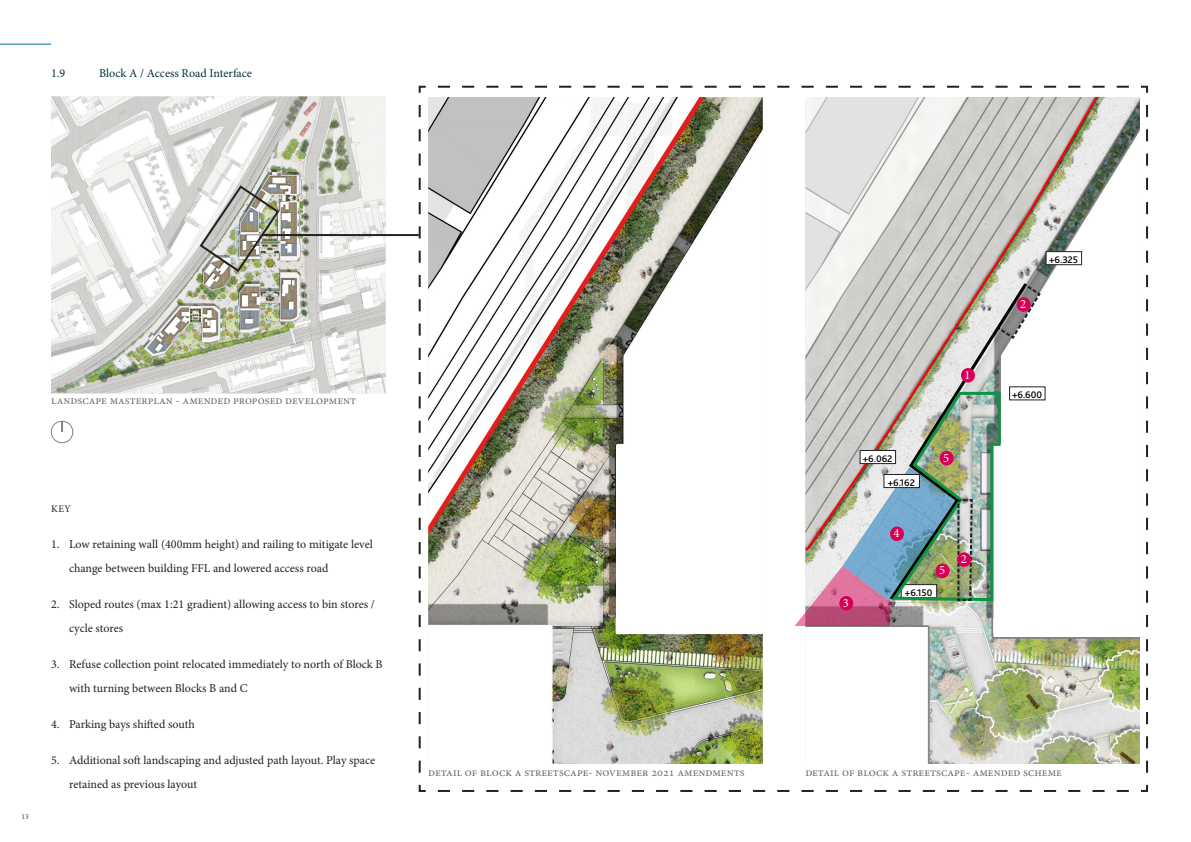
<style>
.page{position:relative;width:1191px;height:842px;background:#fff}
.page>*{position:absolute;margin:0;border:0;box-sizing:border-box;transform-origin:0 0}
.Body_Copy{font:12.6px "Minion Pro";color:#fff}
.t1{font:12px/24px "Minion Pro";color:#231f20}
.t2{font:12px "Minion Pro";color:#6c6d70}
.t3{font:12px "Minion Pro";color:#00313c}
.AA_BODY_TEXT_2018{font:500 10px "Bliss 2";color:#000}
.Body_Copy-2{font:10px "Minion Pro";color:#231f20}
.t4{font:7.5px "Minion Pro";color:#3e3e3f}
</style>
<div class="page">
<img style="left:51px;top:96px;width:335px;height:297px">
<div style="left:51px;top:421px;width:22px;height:22px;border:1px solid #808285;border-radius:50%"></div>
<svg style="left:61px;top:421px;width:2px;height:11px"></svg>
<img style="left:418px;top:85px;width:731px;height:707px">
<div style="left:805px;top:764px;width:335px;height:19px;background:#fff"></div>
<div style="left:428px;top:764px;width:335px;height:18px;background:#fff"></div>
<img style="left:198px;top:184px;width:83px;height:89px">
<hr style="left:262px;top:234px;width:157px;height:2px;background:#252122">
<svg style="left:1029px;top:282px;width:13px;height:58px"></svg>
<div style="left:1016px;top:297px;width:14px;height:15px;background:#d80056;border-radius:50%"></div>
<div style="left:1009px;top:387px;width:36px;height:13px;background:#fff"></div>
<div style="left:1046px;top:252px;width:35px;height:13px;background:#fff"></div>
<div style="left:1045px;top:251px;width:37px;height:14px;border:1px solid #252122"></div>
<svg style="left:887px;top:280px;width:142px;height:323px"></svg>
<img style="left:794px;top:390px;width:208px;height:236px">
<div style="left:957px;top:552px;width:14px;height:15px;background:#d80056;border-radius:50%"></div>
<div style="left:839px;top:596px;width:14px;height:14px;background:#d80056;border-radius:50%"></div>
<div style="left:890px;top:526px;width:14px;height:15px;background:#d80056;border-radius:50%"></div>
<div style="left:939px;top:451px;width:14px;height:14px;background:#d80056;border-radius:50%"></div>
<div style="left:935px;top:563px;width:14px;height:15px;background:#d80056;border-radius:50%"></div>
<div style="left:961px;top:368px;width:14px;height:15px;background:#d80056;border-radius:50%"></div>
<hr style="left:0;top:44px;width:51px;height:1px;background:#006eb6">
<p class="t3" style="left:51px;top:65px;width:16px">1.9</p>
<p class="t3" style="left:99px;top:65px;width:154px">Block A / Access Road Interface</p>
<p class="t2" style="left:51px;top:392px;width:307px">Landscape masterplan - amended proposed development</p>
<p class="t4" style="left:21px;top:812px;width:9px">13</p>
<p class="Body_Copy-2" style="left:51px;top:502px;width:21px">KEY</p>
<p class="t1" style="left:69px;top:532px;width:305px;text-indent:-18px">1. Low retaining wall (400mm height) and railing to mitigate level change between building FFL and lowered access road</p>
<p class="t1" style="left:69px;top:592px;width:307px;text-indent:-18px">2. Sloped routes (max 1:21 gradient) allowing access to bin stores / cycle stores</p>
<p class="t1" style="left:69px;top:652px;width:315px;text-indent:-18px">3. Refuse collection point relocated immediately to north of Block B with turning between Blocks B and C</p>
<p class="t1" style="left:51px;top:712px;width:145px">4. Parking bays shifted south</p>
<p class="t1" style="left:69px;top:748px;width:308px;text-indent:-18px">5. Additional soft landscaping and adjusted path layout. Play space retained as previous layout</p>
<p class="Body_Copy" style="left:964px;top:366px;width:8px">1</p>
<p class="AA_BODY_TEXT_2018" style="left:862px;top:452px;width:31px">+6.062</p>
<p class="AA_BODY_TEXT_2018" style="left:887px;top:476px;width:29px">+6.162</p>
<p class="Body_Copy" style="left:943px;top:449px;width:8px">5</p>
<p class="Body_Copy" style="left:842px;top:594px;width:8px">3</p>
<p class="Body_Copy" style="left:893px;top:525px;width:8px">4</p>
<p class="Body_Copy" style="left:939px;top:562px;width:8px">5</p>
<p class="AA_BODY_TEXT_2018" style="left:905px;top:586px;width:29px">+6.150</p>
<p class="Body_Copy" style="left:960px;top:551px;width:8px">2</p>
<p class="Body_Copy" style="left:1020px;top:296px;width:8px">2</p>
<p class="AA_BODY_TEXT_2018" style="left:1049px;top:253px;width:30px">+6.325</p>
<p class="AA_BODY_TEXT_2018" style="left:1012px;top:388px;width:32px">+6.600</p>
<p class="t2" style="left:428px;top:764px;width:318px">detail of Block a streetscape- NOVEMBER 2021 AMEndments</p>
<p class="t2" style="left:805px;top:764px;width:258px">detail of Block a streetscape- amended scheme</p>
</div>
